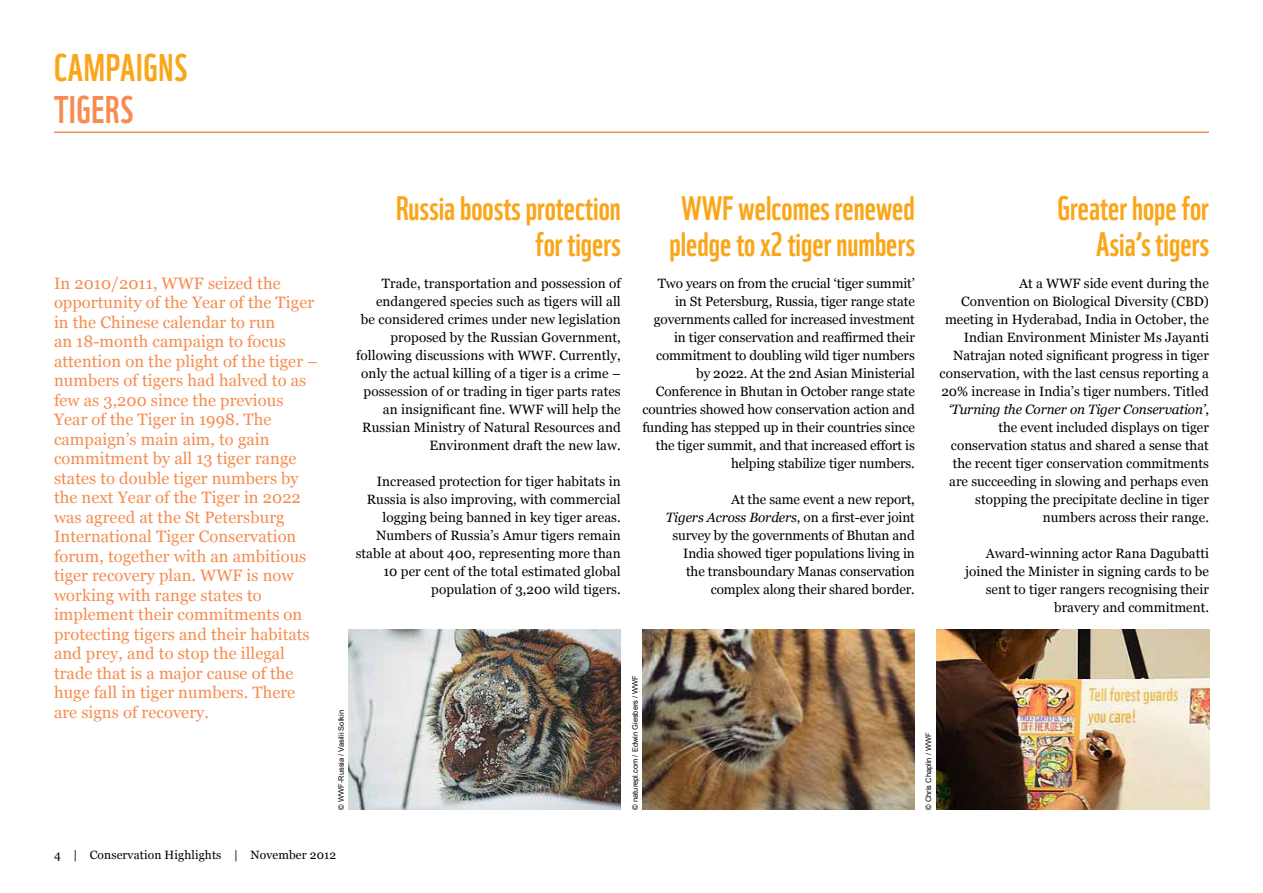
<style>
.page{position:relative;width:1263px;height:893px;background:#fff}
.page>*{position:absolute;margin:0;border:0;box-sizing:border-box;transform-origin:0 0}
.t1{font:37.5px "WWF";letter-spacing:.02em;color:#faa61a}
.t2{font:37.5px "WWF";color:#f68c50}
.t3{font:33px/36px "WWF";color:#faa61a;text-align:right}
.t4{font:16.5px/19.5px "Georgia";letter-spacing:.005em;color:#f68c50}
.t5{font:13.5px/18px "Georgia";color:#000;text-align:right}
.t6{font:12px "Georgia";letter-spacing:.01em;color:#000}
.t7{font:7.5px "Arial";color:#000}
.s1{font-style:italic}
</style>
<div class="page">
<hr style="left:54px;top:132px;width:1155px;height:1px;background:#f68c50">
<img style="left:348px;top:629px;width:273px;height:181px">
<img style="left:937px;top:630px;width:272px;height:180px">
<img style="left:642px;top:629px;width:273px;height:181px">
<h1 class="t1" style="left:54px;top:38px;width:120px">campaigns</h1>
<h1 class="t2" style="left:54px;top:80px;width:81px">TIGERS</h1>
<p class="t4" style="left:54px;top:274px;width:265px">In 2010/2011, WWF seized the opportunity of the Year of the Tiger in the Chinese calendar to run<br>an 18-month campaign to focus attention on the plight of the tiger – numbers of tigers had halved to as few as 3,200 since the previous<br>Year of the Tiger in 1998. The campaign’s main aim, to gain commitment by all 13 tiger range states to double tiger numbers by the next Year of the Tiger in 2022 was agreed at the St Petersburg<br>International Tiger Conservation forum, together with an ambitious tiger recovery plan. WWF is now working with range states to implement their commitments on protecting tigers and their habitats and prey, and to stop the illegal trade that is a major cause of the huge fall in tiger numbers. There are signs of recovery.</p>
<h2 class="t3" style="left:396px;top:187px;width:226px">Russia boosts protection for tigers</h2>
<h2 class="t3" style="left:669px;top:187px;width:247px;text-align:center">WWF welcomes renewed pledge to x2 tiger numbers</h2>
<p class="t5" style="left:356px;top:275px;width:266px">Trade, transportation and possession of endangered species such as tigers will all<br>be considered crimes under new legislation proposed by the Russian Government, following discussions with WWF. Currently, only the actual killing of a tiger is a crime – possession of or trading in tiger parts rates an insignificant fine. WWF will help the Russian Ministry of Natural Resources and Environment draft the new law.</p>
<p class="t5" style="left:356px;top:473px;width:267px">Increased protection for tiger habitats in Russia is also improving, with commercial logging being banned in key tiger areas.<br>Numbers of Russia’s Amur tigers remain stable at about 400, representing more than 10 per cent of the total estimated global population of 3,200 wild tigers.</p>
<p class="t5" style="left:642px;top:275px;width:274px">Two years on from the crucial ‘tiger summit’<br>in St Petersburg, Russia, tiger range state governments called for increased investment in tiger conservation and reaffirmed their commitment to doubling wild tiger numbers by 2022. At the 2nd Asian Ministerial Conference in Bhutan in October range state countries showed how conservation action and funding has stepped up in their countries since the tiger summit, and that increased effort is helping stabilize tiger numbers.</p>
<p class="t5" style="left:666px;top:491px;width:250px">At the same event a new report,<br><span class="s1">Tigers Across Borders</span>, on a first-ever joint survey by the governments of Bhutan and India showed tiger populations living in the transboundary Manas conservation complex along their shared border.</p>
<h2 class="t3" style="left:1057px;top:187px;width:153px">Greater hope for<br>Asia’s tigers</h2>
<p class="t5" style="left:939px;top:275px;width:271px">At a WWF side event during the<br>Convention on Biological Diversity (CBD) meeting in Hyderabad, India in October, the Indian Environment Minister Ms Jayanti Natrajan noted significant progress in tiger conservation, with the last census reporting a 20% increase in India’s tiger numbers. Titled <span class="s1">‘Turning the Corner on Tiger Conservation’</span>, the event included displays on tiger conservation status and shared a sense that the recent tiger conservation commitments are succeeding in slowing and perhaps even stopping the precipitate decline in tiger numbers across their range.</p>
<p class="t5" style="left:965px;top:545px;width:245px">Award-winning actor Rana Dagubatti joined the Minister in signing cards to be sent to tiger rangers recognising their bravery and commitment.</p>
<p class="t7" style="left:336px;top:810px;width:101px;rotate:-90deg">© WWF-Russia / Vasilii Solkin</p>
<p class="t7" style="left:630px;top:810px;width:136px;rotate:-90deg">© naturepl.com / Edwin Giesbers / WWF</p>
<p class="t7" style="left:923px;top:810px;width:79px;rotate:-90deg">© Chris Chaplin / WWF</p>
<p class="t6" style="left:54px;top:847px;width:284px">4 | Conservation Highlights | November 2012</p>
</div>
